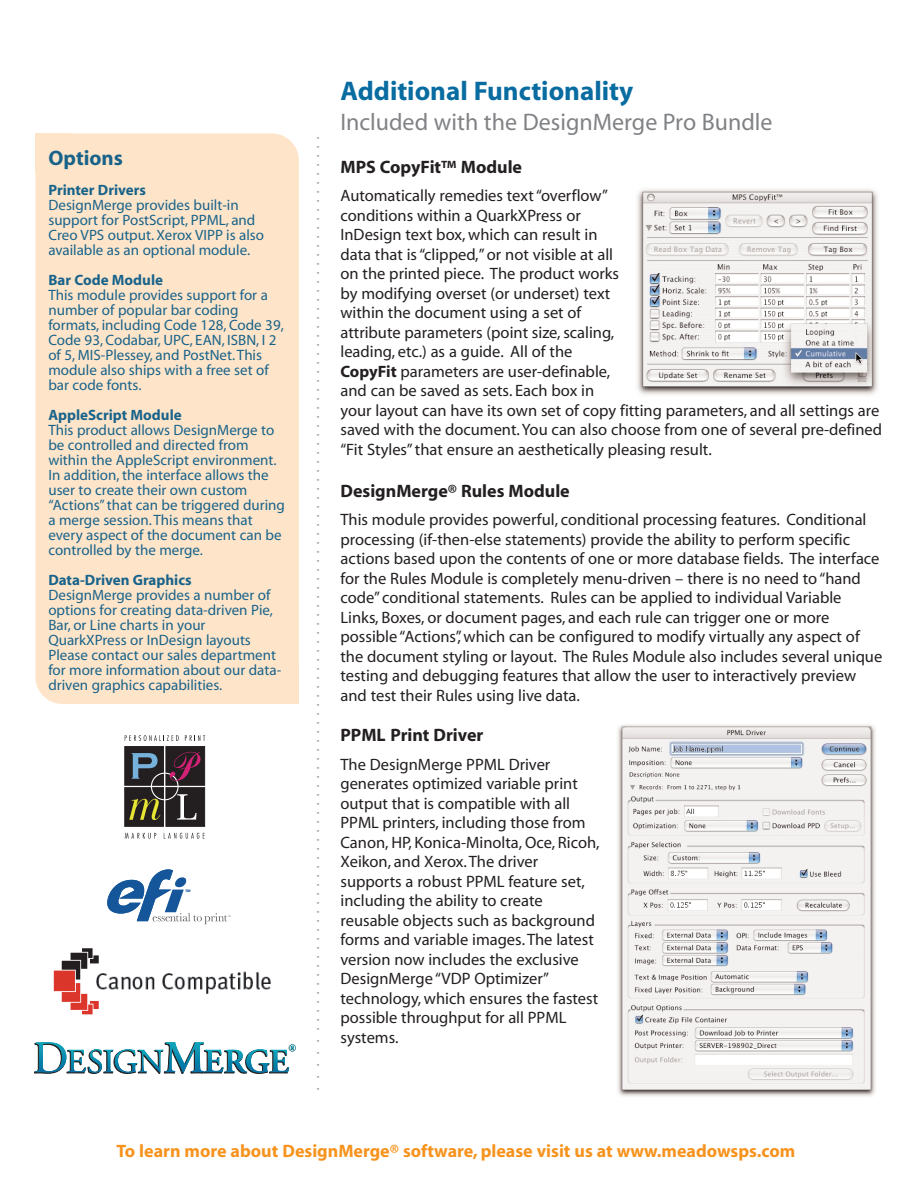
<style>
.page{position:relative;width:918px;height:1188px;background:#fff}
.page>*{position:absolute;margin:0;border:0;box-sizing:border-box;transform-origin:0 0}
.t1{font:700 27px "Myriad";color:#086ca1}
.t2{font:24px "Myriad";color:#808285}
.t3{font:700 21px "Myriad";color:#19638a}
.t4{font:700 18px "Myriad";color:#f7931d}
.t5{font:700 18px "Myriad";color:#231f20}
.t6{font:16.5px/19.5px "Myriad";color:#231f20}
.t7{font:15px/15px "Myriad";color:#19638a}
.t8{font:700 15px "Myriad";color:#19638a}
.s1{font-weight:700}
</style>
<div class="page">
<div style="left:35px;top:133px;width:264px;height:571px;background:#fee5ca;border-radius:27px"></div>
<div style="left:35px;top:134px;width:36px;height:39px;background:#fee5ca"></div>
<div style="left:263px;top:663px;width:36px;height:41px;background:#fee5ca"></div>
<div style="left:125px;top:747px;width:39px;height:38px;background:#231f20"></div>
<div style="left:125px;top:788px;width:39px;height:38px;background:#231f20"></div>
<div style="left:166px;top:747px;width:39px;height:38px;background:#231f20"></div>
<div style="left:166px;top:788px;width:39px;height:38px;background:#231f20"></div>
<div style="left:151px;top:773px;width:28px;height:27px;border:1px solid #fff;border-radius:50%"></div>
<svg style="left:170px;top:752px;width:31px;height:29px"></svg>
<svg style="left:132px;top:753px;width:26px;height:26px"></svg>
<svg style="left:129px;top:799px;width:31px;height:21px"></svg>
<svg style="left:177px;top:794px;width:20px;height:26px"></svg>
<svg style="left:125px;top:735px;width:54px;height:6px"></svg>
<svg style="left:185px;top:735px;width:20px;height:6px"></svg>
<svg style="left:125px;top:833px;width:31px;height:6px"></svg>
<svg style="left:164px;top:833px;width:41px;height:6px"></svg>
<img style="left:637px;top:189px;width:241px;height:206px">
<img style="left:618px;top:725px;width:257px;height:371px">
<svg style="left:34px;top:1042px;width:262px;height:32px"></svg>
<svg style="left:107px;top:869px;width:124px;height:55px"></svg>
<img style="left:53px;top:948px;width:218px;height:67px">
<p class="t3" style="left:48px;top:150px;width:76px">Options</p>
<p class="t8" style="left:48px;top:184px;width:99px">Printer Drivers</p>
<p class="t7" style="left:48px;top:199px;width:217px">DesignMerge provides built-in support for PostScript, PPML, and Creo VPS output. Xerox VIPP is also available as an optional module.</p>
<p class="t8" style="left:48px;top:274px;width:116px">Bar Code Module</p>
<p class="t7" style="left:48px;top:289px;width:237px">This module provides support for a number of popular bar coding formats, including Code 128, Code 39,<br>Code 93, Codabar, UPC, EAN, ISBN, I 2 of 5, MIS-Plessey, and PostNet. This module also ships with a free set of bar code fonts.</p>
<p class="t8" style="left:48px;top:409px;width:135px">AppleScript Module</p>
<p class="t7" style="left:48px;top:424px;width:238px">This product allows DesignMerge to be controlled and directed from within the AppleScript environment.<br>In addition, the interface allows the user to create their own custom “Actions”that can be triggered during a merge session. This means that every aspect of the document can be controlled by the merge.</p>
<p class="t8" style="left:48px;top:574px;width:145px">Data-Driven Graphics</p>
<p class="t7" style="left:48px;top:589px;width:234px">DesignMerge provides a number of options for creating data-driven Pie, Bar, or Line charts in your QuarkXPress or InDesign layouts Please contact our sales department for more information about our data&shy;driven graphics capabilities.</p>
<h1 class="t1" style="left:340px;top:81px;width:294px">Additional Functionality</h1>
<h2 class="t2" style="left:340px;top:113px;width:434px">Included with the DesignMerge Pro Bundle</h2>
<p class="t5" style="left:340px;top:160px;width:183px">MPS CopyFit™ Module</p>
<p class="t6" style="left:340px;top:187px;width:543px">Automatically remedies text “overflow”<br>conditions within a QuarkXPress or<br>InDesign text box, which can result in<br>data that is “clipped,”or not visible at all<br>on the printed piece. The product works<br>by modifying overset (or underset) text<br>within the document using a set of<br>attribute parameters (point size, scaling,<br>leading, etc.) as a guide. All of the<br><span class="s1">CopyFit</span> parameters are user-definable,<br>and can be saved as sets. Each box in<br>your layout can have its own set of copy fitting parameters, and all settings are saved with the document. You can also choose from one of several pre-defined “Fit Styles”that ensure an aesthetically pleasing result.</p>
<p class="t5" style="left:340px;top:484px;width:231px">DesignMerge® Rules Module</p>
<p class="t6" style="left:340px;top:511px;width:543px">This module provides powerful, conditional processing features. Conditional processing (if-then-else statements) provide the ability to perform specific actions based upon the contents of one or more database fields. The interface for the Rules Module is completely menu-driven – there is no need to “hand code” conditional statements. Rules can be applied to individual Variable Links, Boxes, or document pages, and each rule can trigger one or more possible “Actions”, which can be configured to modify virtually any aspect of the document styling or layout. The Rules Module also includes several unique testing and debugging features that allow the user to interactively preview and test their Rules using live data.</p>
<p class="t5" style="left:340px;top:728px;width:144px">PPML Print Driver</p>
<p class="t6" style="left:340px;top:756px;width:261px">The DesignMerge PPML Driver generates optimized variable print output that is compatible with all<br>PPML printers, including those from<br>Canon, HP, Konica-Minolta, Oce, Ricoh,<br>Xeikon, and Xerox. The driver supports a robust PPML feature set, including the ability to create reusable objects such as background forms and variable images. The latest version now includes the exclusive<br>DesignMerge “VDP Optimizer” technology, which ensures the fastest possible throughput for all PPML systems.</p>
<p class="t4" style="left:116px;top:1144px;width:680px">To learn more about DesignMerge® software, please visit us at www.meadowsps.com</p>
</div>
